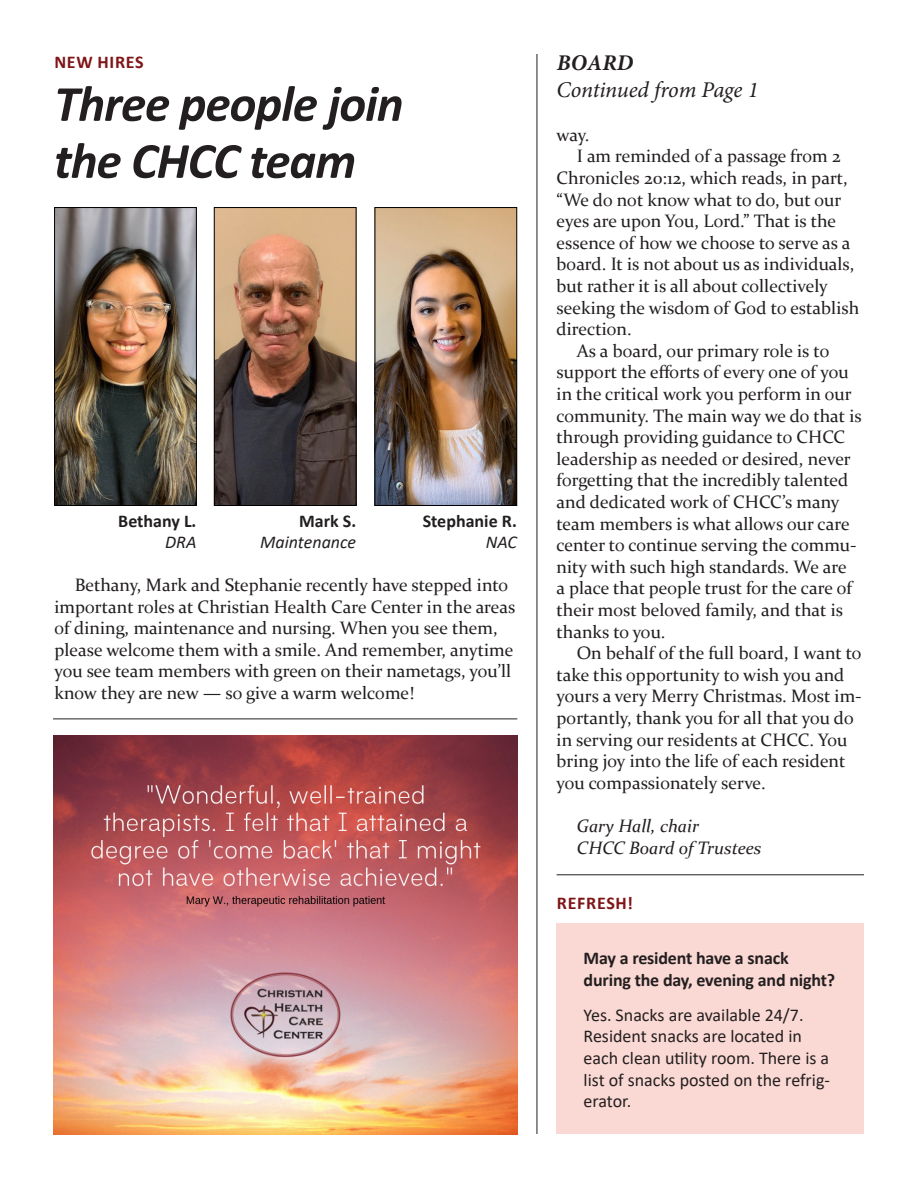
<style>
.page{position:relative;width:918px;height:1188px;background:#fff}
.page>*{position:absolute;margin:0;border:0;box-sizing:border-box;transform-origin:0 0}
.t1{font:italic 700 51px/57px "Calibri";letter-spacing:-.02em;color:#231f20}
.t2{font:italic 22.5px/27px "Minion Pro";letter-spacing:-.01em;color:#231f20}
.t3{font:18px/21.6px "Constantia";color:#231f20}
.t4{font:18px/21.6px "Calibri";color:#231f20}
.t5{font:700 18px/21.6px "Calibri";letter-spacing:-.01em;color:#231f20}
.t6{font:italic 18px "Constantia";color:#231f20}
.t7{font:700 18px "Calibri";letter-spacing:.04em;color:#7f1517}
.t8{font:italic 18px "Calibri";color:#231f20}
.s1{font-weight:400;font-style:italic}
.s2{font-weight:700}
</style>
<div class="page">
<img style="left:53px;top:736px;width:464px;height:398px">
<hr style="left:537px;top:54px;width:1px;height:1080px;background:#231f20">
<hr style="left:53px;top:719px;width:464px;height:1px;background:#231f20">
<hr style="left:557px;top:875px;width:307px;height:1px;background:#231f20">
<div style="left:557px;top:924px;width:307px;height:210px;background:#fad8d3"></div>
<img style="left:56px;top:209px;width:139px;height:295px">
<div style="left:54px;top:207px;width:143px;height:299px;border:1px solid #000"></div>
<img style="left:216px;top:209px;width:138px;height:295px">
<div style="left:214px;top:207px;width:142px;height:299px;border:1px solid #000"></div>
<img style="left:377px;top:209px;width:138px;height:295px">
<div style="left:375px;top:207px;width:142px;height:299px;border:1px solid #000"></div>
<p class="t7" style="left:54px;top:49px;width:91px">NEW HIRES</p>
<p class="t1" style="left:54px;top:74px;width:351px">Three people join the CHCC team</p>
<p class="t5" style="left:118px;top:509px;width:80px;text-align:right">Bethany L.<br><span class="s1">DRA</span></p>
<p class="t5" style="left:299px;top:509px;width:59px">Mark S.</p>
<p class="t8" style="left:260px;top:530px;width:98px">Maintenance</p>
<p class="t5" style="left:423px;top:509px;width:96px">Stephanie R.</p>
<p class="t8" style="left:486px;top:530px;width:32px">NAC</p>
<p class="t3" style="left:54px;top:573px;width:463px;text-indent:20px">Bethany, Mark and Stephanie recently have stepped into important roles at Christian Health Care Center in the areas of dining, maintenance and nursing. When you see them, please welcome them with a smile. And remember, anytime you see team members with green on their nametags, you’ll know they are new — so give a warm welcome!</p>
<p class="t2" style="left:557px;top:50px;width:203px"><span class="s2">BOARD<br></span>Continued from Page 1</p>
<p class="t3" style="left:557px;top:123px;width:34px">way.</p>
<p class="t3" style="left:557px;top:145px;width:304px;text-indent:20px">I am reminded of a passage from 2<br>Chronicles 20:12, which reads, in part, “We do not know what to do, but our eyes are upon You, Lord.” That is the essence of how we choose to serve as a board. It is not about us as individuals, but rather it is all about collectively seeking the wisdom of God to establish direction.</p>
<p class="t3" style="left:557px;top:339px;width:307px;text-indent:20px">As a board, our primary role is to support the efforts of every one of you in the critical work you perform in our community. The main way we do that is through providing guidance to CHCC leadership as needed or desired, never forgetting that the incredibly talented and dedicated work of CHCC’s many team members is what allows our care center to continue serving the commu&shy;nity with such high standards. We are<br>a place that people trust for the care of their most beloved family, and that is thanks to you.</p>
<p class="t3" style="left:557px;top:642px;width:307px;text-indent:20px">On behalf of the full board, I want to take this opportunity to wish you and yours a very Merry Christmas. Most im&shy;portantly, thank you for all that you do in serving our residents at CHCC. You bring joy into the life of each resident you compassionately serve.</p>
<p class="t6" style="left:577px;top:814px;width:124px">Gary Hall, chair</p>
<p class="t6" style="left:577px;top:835px;width:186px">CHCC Board of Trustees</p>
<p class="t7" style="left:557px;top:890px;width:78px">REFRESH!</p>
<p class="t5" style="left:584px;top:947px;width:253px">May a resident have a snack during the day, evening and night?</p>
<p class="t4" style="left:584px;top:1004px;width:248px">Yes. Snacks are available 24/7.<br>Resident snacks are located in each clean utility room. There is a list of snacks posted on the refrig&shy;erator.</p>
</div>
